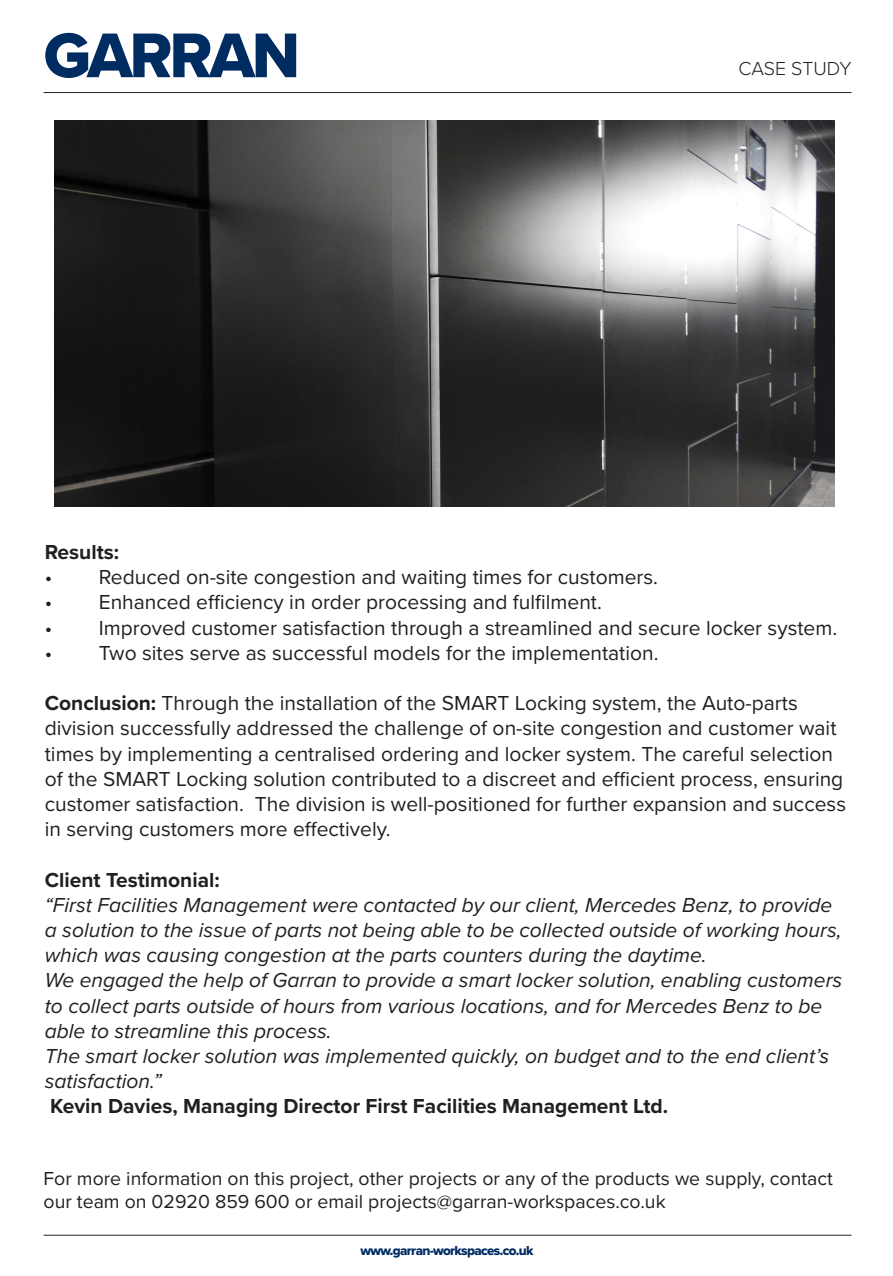
<style>
.page{position:relative;width:893px;height:1276px;background:#fff}
.page>*{position:absolute;margin:0;border:0;box-sizing:border-box;transform-origin:0 0}
.t1{font:65.4px "Proxima Nova Extrabld";letter-spacing:-.05em;color:#002c62}
.t2{font:21px/25.2px "Proxima Nova";color:#231f20}
.t3{font:italic 21px/25.2px "Proxima Nova";color:#231f20}
.t4{font:700 21px "Proxima Nova";color:#231f20}
.t5{font:19.5px/23.4px "Proxima Nova";color:#231f20}
.t6{font:300 19.5px "Proxima Nova";color:#231f20}
.t7{font:13.5px "Proxima Nova Extrabld";letter-spacing:-.05em;color:#002c62}
.s1{font-weight:700}
</style>
<div class="page">
<hr style="left:44px;top:1234px;width:807px;height:1px;background:#231f20">
<hr style="left:44px;top:92px;width:807px;height:1px;background:#231f20">
<img style="left:54px;top:121px;width:780px;height:385px">
<h1 class="t1" style="left:44px;top:7px;width:258px">GARRAN</h1>
<p class="t6" style="left:738px;top:54px;width:115px">CASE STUDY</p>
<p class="t4" style="left:45px;top:536px;width:76px">Results:</p>
<p class="t2" style="left:45px;top:563px;width:615px">• Reduced on-site congestion and waiting times for customers.</p>
<p class="t2" style="left:45px;top:589px;width:559px">• Enhanced efficiency in order processing and fulfilment.</p>
<p class="t2" style="left:45px;top:614px;width:794px">• Improved customer satisfaction through a streamlined and secure locker system.</p>
<p class="t2" style="left:45px;top:639px;width:615px">• Two sites serve as successful models for the implementation.</p>
<p class="t2" style="left:45px;top:689px;width:803px"><span class="s1">Conclusion:</span> Through the installation of the SMART Locking system, the Auto-parts division successfully addressed the challenge of on-site congestion and customer wait times by implementing a centralised ordering and locker system. The careful selection of the SMART Locking solution contributed to a discreet and efficient process, ensuring customer satisfaction. The division is well-positioned for further expansion and success in serving customers more effectively.</p>
<p class="t4" style="left:45px;top:864px;width:176px">Client Testimonial:</p>
<p class="t3" style="left:45px;top:891px;width:798px">“First Facilities Management were contacted by our client, Mercedes Benz, to provide a solution to the issue of parts not being able to be collected outside of working hours, which was causing congestion at the parts counters during the daytime.</p>
<p class="t3" style="left:45px;top:967px;width:799px">We engaged the help of Garran to provide a smart locker solution, enabling customers to collect parts outside of hours from various locations, and for Mercedes Benz to be able to streamline this process.</p>
<p class="t3" style="left:45px;top:1042px;width:786px">The smart locker solution was implemented quickly, on budget and to the end client’s satisfaction.”</p>
<p class="t4" style="left:50px;top:1090px;width:619px">Kevin Davies, Managing Director First Facilities Management Ltd.</p>
<p class="t5" style="left:44px;top:1166px;width:791px">For more information on this project, other projects or any of the products we supply, contact our team on 02920 859 600 or email projects@garran-workspaces.co.uk</p>
<p class="t7" style="left:360px;top:1240px;width:175px">www.garran-workspaces.co.uk</p>
</div>
